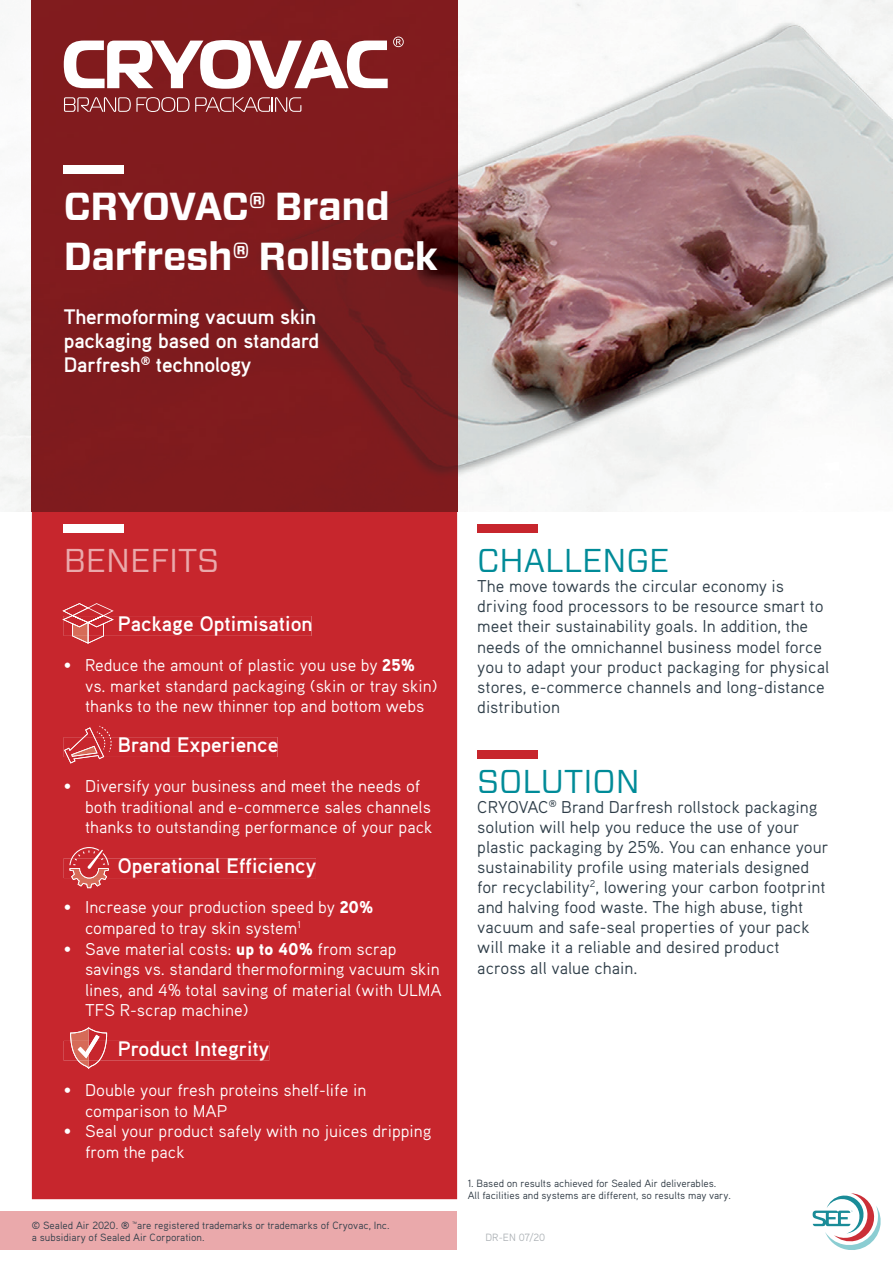
<style>
.page{position:relative;width:893px;height:1263px;background:#fff}
.page>*{position:absolute;margin:0;border:0;box-sizing:border-box;transform-origin:0 0}
.t1{font:700 39px/50.7px "Forza";letter-spacing:-.01em;color:#fff}
.t2{font:33px "Forza";color:#008b98}
.t3{font:33px "Forza";color:#eaa9ab}
.t4{font:700 21px/24px "Aaux Pro OT";letter-spacing:-.01em;color:#fff}
.t5{font:17.1px/20.1px "Aaux Pro OT";color:#2e3d48}
.t6{font:17.1px/20.5px "Aaux Pro OT";color:#fff}
.t7{font:10.5px/12.6px "Aaux Pro OT";color:#2c3741}
.t8{font:10.5px/12.6px "Aaux Pro OT";color:#2e3d48}
.t9{font:10.5px "Aaux Pro OT";letter-spacing:-.005em;color:#adb2b6}
.s1{font-weight:900}
</style>
<div class="page">
<img style="left:0;top:0;width:893px;height:512px">
<div style="left:32px;top:512px;width:425px;height:687px;background:#c7262d"></div>
<div style="left:64px;top:165px;width:60px;height:9px;background:#fff"></div>
<svg style="left:813px;top:1193px;width:68px;height:57px"></svg>
<svg style="left:64px;top:97px;width:237px;height:15px;background:#9c4d4f"></svg>
<svg style="left:64px;top:37px;width:340px;height:52px"></svg>
<div style="left:64px;top:524px;width:60px;height:9px;background:#fff"></div>
<div style="left:477px;top:524px;width:61px;height:9px;background:#c7262d"></div>
<div style="left:477px;top:750px;width:61px;height:9px;background:#c7262d"></div>
<svg style="left:62px;top:603px;width:249px;height:41px;background:#c92f35"></svg>
<svg style="left:64px;top:725px;width:213px;height:38px;background:#c82d34"></svg>
<svg style="left:64px;top:847px;width:252px;height:41px;background:#c92e34"></svg>
<svg style="left:64px;top:1027px;width:205px;height:42px;background:#c93137"></svg>
<div style="left:0;top:1211px;width:457px;height:39px;background:#eaa9ab"></div>
<h1 class="t1" style="left:64px;top:181px;width:376px">CRYOVAC® Brand<br>Darfresh® Rollstock</h1>
<p class="t4" style="left:64px;top:304px;width:257px">Thermoforming vacuum skin packaging based on standard<br>Darfresh<sup>®</sup> technology</p>
<h2 class="t3" style="left:64px;top:538px;width:157px">BENEFITS</h2>
<p class="t4" style="left:118px;top:611px;width:196px">Package Optimisation</p>
<p class="t6" style="left:85px;top:654px;width:354px;text-indent:-21px">• Reduce the amount of plastic you use by <span class="s1">25% </span>vs. market standard packaging (skin or tray skin) thanks to the new thinner top and bottom webs</p>
<p class="t4" style="left:118px;top:732px;width:162px">Brand Experience</p>
<p class="t6" style="left:85px;top:776px;width:349px;text-indent:-21px">• Diversify your business and meet the needs of both traditional and e-commerce sales channels thanks to outstanding performance of your pack</p>
<p class="t4" style="left:118px;top:853px;width:200px">Operational Efficiency</p>
<p class="t6" style="left:85px;top:897px;width:290px;text-indent:-21px">• Increase your production speed by <span class="s1">20% </span>compared to tray skin system<sup>1</sup></p>
<p class="t6" style="left:85px;top:938px;width:358px;text-indent:-21px">• Save material costs: <span class="s1">up to 40%</span> from scrap savings vs. standard thermoforming vacuum skin lines, and 4% total saving of material (with ULMA TFS R-scrap machine)</p>
<p class="t4" style="left:118px;top:1036px;width:153px">Product Integrity</p>
<p class="t6" style="left:85px;top:1079px;width:283px;text-indent:-21px">• Double your fresh proteins shelf-life in comparison to MAP</p>
<p class="t6" style="left:85px;top:1120px;width:348px;text-indent:-21px">• Seal your product safely with no juices dripping from the pack</p>
<p class="t8" style="left:32px;top:1218px;width:359px">© Sealed Air 2020. ® ™are registered trademarks or trademarks of Cryovac, Inc. a subsidiary of Sealed Air Corporation.</p>
<h2 class="t2" style="left:477px;top:538px;width:194px">CHALLENGE</h2>
<p class="t5" style="left:477px;top:576px;width:353px">The move towards the circular economy is driving food processors to be resource smart to meet their sustainability goals. In addition, the needs of the omnichannel business model force you to adapt your product packaging for physical stores, e-commerce channels and long-distance distribution</p>
<h2 class="t2" style="left:477px;top:759px;width:164px">SOLUTION</h2>
<p class="t5" style="left:477px;top:796px;width:353px">CRYOVAC<sup>®</sup> Brand Darfresh rollstock packaging solution will help you reduce the use of your plastic packaging by 25%. You can enhance your sustainability profile using materials designed for recyclability<sup>2</sup>, lowering your carbon footprint and halving food waste. The high abuse, tight vacuum and safe-seal properties of your pack will make it a reliable and desired product across all value chain.</p>
<p class="t7" style="left:468px;top:1176px;width:265px">1. Based on results achieved for Sealed Air deliverables.<br>All facilities and systems are different, so results may vary.</p>
<p class="t9" style="left:485px;top:1231px;width:61px">DR-EN 07/20</p>
</div>
